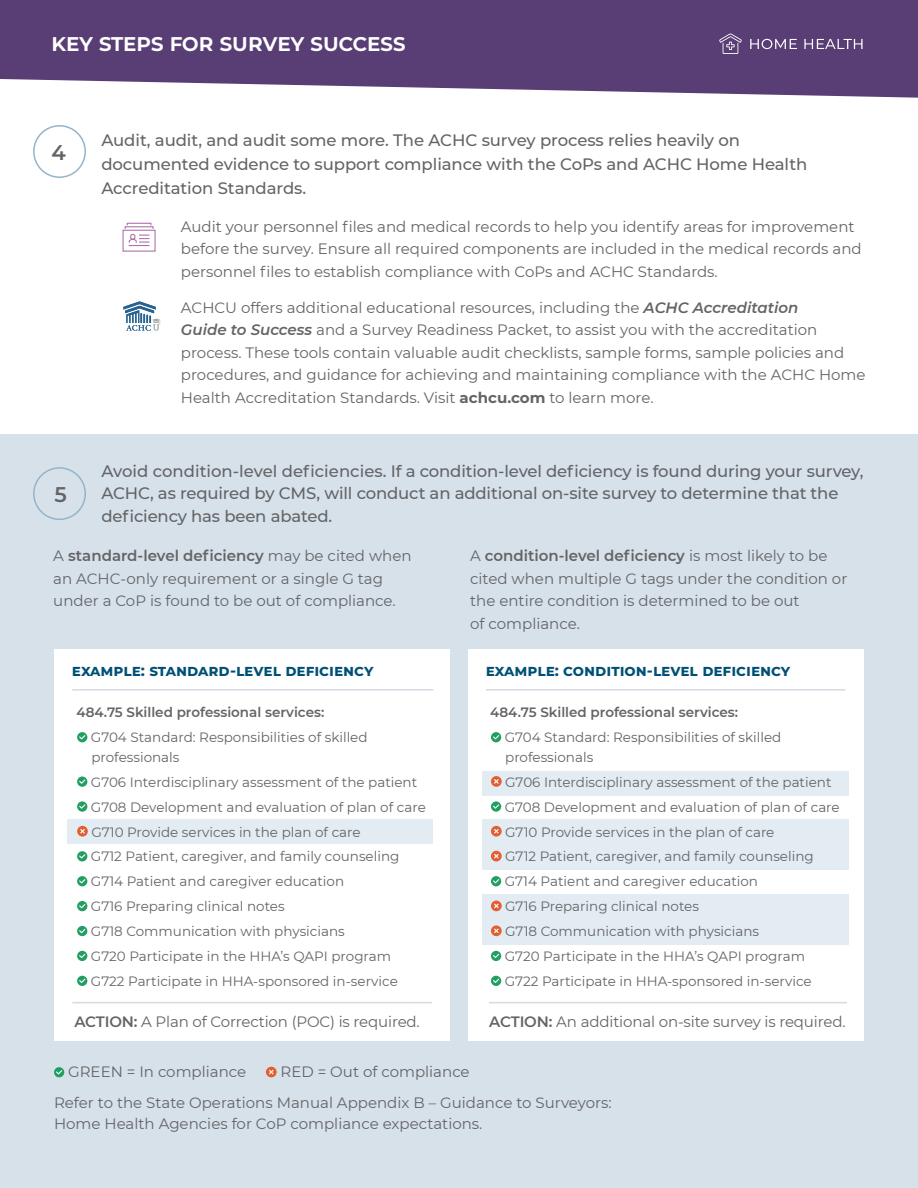
<style>
.page{position:relative;width:918px;height:1188px;background:#fff}
.page>*{position:absolute;margin:0;border:0;box-sizing:border-box;transform-origin:0 0}
.t1{font:600 24px "Montserrat";letter-spacing:-.02em;color:#fff}
.t2{font:600 21.15px "Montserrat";color:#636466}
.t3{font:500 16.5px/24px "Montserrat";letter-spacing:-.005em;color:#636466}
.t4{font:700 15.75px "Montserrat";color:#005075}
.t5{font:15px/22.5px "Montserrat";color:#636466}
.t6{font:13.5px/24.9px "Montserrat";color:#636466}
.t7{font:600 13.5px "Montserrat";color:#636466}
.s1{font-weight:600;font-style:italic}
.s2{font-weight:700}
.s3{font-weight:600}
</style>
<div class="page">
<div style="left:0;top:435px;width:918px;height:753px;background:#d7e1ea"></div>
<svg style="left:0;top:0;width:918px;height:98px;background:#695182"></svg>
<svg style="left:122px;top:222px;width:34px;height:30px"></svg>
<div style="left:33px;top:125px;width:53px;height:53px;border:2px solid #94b4cb;border-radius:50%"></div>
<div style="left:33px;top:467px;width:53px;height:53px;border:2px solid #94b4cb;border-radius:50%"></div>
<svg style="left:123px;top:301px;width:38px;height:30px"></svg>
<svg style="left:54px;top:1067px;width:10px;height:10px"></svg>
<svg style="left:56px;top:1070px;width:6px;height:4px"></svg>
<div style="left:266px;top:1067px;width:11px;height:10px;background:#e35e30;border-radius:50%"></div>
<svg style="left:269px;top:1070px;width:5px;height:4px"></svg>
<div style="left:54px;top:650px;width:395px;height:391px;background:#fff"></div>
<div style="left:469px;top:650px;width:395px;height:391px;background:#fff"></div>
<div style="left:67px;top:820px;width:366px;height:24px;background:#e3ecf2"></div>
<hr style="left:72px;top:689px;width:361px;height:2px;background:#d6dae2">
<hr style="left:72px;top:1002px;width:360px;height:1px;background:#d6dae2">
<hr style="left:486px;top:689px;width:359px;height:2px;background:#d6dae2">
<hr style="left:489px;top:1002px;width:358px;height:1px;background:#d6dae2">
<div style="left:77px;top:732px;width:10px;height:10px;background:#219e61;border-radius:50%"></div>
<svg style="left:79px;top:735px;width:6px;height:4px"></svg>
<svg style="left:77px;top:777px;width:10px;height:10px"></svg>
<svg style="left:79px;top:779px;width:6px;height:5px"></svg>
<svg style="left:77px;top:801px;width:10px;height:11px"></svg>
<svg style="left:79px;top:804px;width:6px;height:5px"></svg>
<div style="left:77px;top:826px;width:11px;height:11px;background:#e35e30;border-radius:50%"></div>
<svg style="left:80px;top:829px;width:5px;height:5px"></svg>
<svg style="left:77px;top:851px;width:10px;height:10px"></svg>
<svg style="left:79px;top:854px;width:6px;height:5px"></svg>
<div style="left:77px;top:876px;width:10px;height:10px;background:#219e61;border-radius:50%"></div>
<svg style="left:79px;top:879px;width:6px;height:4px"></svg>
<svg style="left:77px;top:901px;width:10px;height:10px"></svg>
<svg style="left:79px;top:904px;width:6px;height:4px"></svg>
<svg style="left:77px;top:926px;width:10px;height:10px"></svg>
<svg style="left:79px;top:929px;width:6px;height:4px"></svg>
<svg style="left:77px;top:951px;width:10px;height:10px"></svg>
<svg style="left:79px;top:954px;width:6px;height:4px"></svg>
<svg style="left:77px;top:976px;width:10px;height:10px"></svg>
<svg style="left:79px;top:979px;width:6px;height:4px"></svg>
<div style="left:482px;top:819px;width:367px;height:50px;background:#e3ecf2"></div>
<div style="left:482px;top:772px;width:367px;height:24px;background:#e3ecf2"></div>
<div style="left:482px;top:894px;width:367px;height:50px;background:#e3ecf2"></div>
<svg style="left:491px;top:732px;width:10px;height:10px"></svg>
<svg style="left:493px;top:735px;width:6px;height:4px"></svg>
<div style="left:491px;top:776px;width:11px;height:11px;background:#e35e30;border-radius:50%"></div>
<svg style="left:494px;top:779px;width:5px;height:5px"></svg>
<div style="left:491px;top:801px;width:10px;height:11px;background:#219e61;border-radius:50%"></div>
<svg style="left:493px;top:804px;width:6px;height:5px"></svg>
<div style="left:491px;top:826px;width:11px;height:11px;background:#e35e30;border-radius:50%"></div>
<svg style="left:494px;top:829px;width:5px;height:5px"></svg>
<div style="left:491px;top:851px;width:11px;height:10px;background:#e35e30;border-radius:50%"></div>
<svg style="left:494px;top:854px;width:5px;height:4px"></svg>
<svg style="left:491px;top:876px;width:10px;height:10px"></svg>
<svg style="left:493px;top:879px;width:6px;height:4px"></svg>
<div style="left:491px;top:901px;width:11px;height:10px;background:#e35e30;border-radius:50%"></div>
<svg style="left:494px;top:904px;width:5px;height:4px"></svg>
<div style="left:491px;top:925px;width:11px;height:11px;background:#e35e30;border-radius:50%"></div>
<svg style="left:494px;top:929px;width:5px;height:4px"></svg>
<svg style="left:491px;top:951px;width:10px;height:10px"></svg>
<svg style="left:493px;top:954px;width:6px;height:4px"></svg>
<svg style="left:491px;top:976px;width:10px;height:10px"></svg>
<svg style="left:493px;top:979px;width:6px;height:4px"></svg>
<svg style="left:750px;top:39px;width:47px;height:10px"></svg>
<svg style="left:804px;top:39px;width:59px;height:10px"></svg>
<svg style="left:719px;top:33px;width:23px;height:21px"></svg>
<h1 class="t1" style="left:51px;top:25px;width:356px">key steps for survey success</h1>
<h2 class="t2" style="left:52px;top:137px;width:16px">4</h2>
<p class="t3" style="left:101px;top:127px;width:707px">Audit, audit, and audit some more. The ACHC survey process relies heavily on documented evidence to support compliance with the CoPs and ACHC Home Health<br>Accreditation Standards.</p>
<p class="t5" style="left:181px;top:215px;width:682px">Audit your personnel files and medical records to help you identify areas for improvement before the survey. Ensure all required components are included in the medical records and personnel files to establish compliance with CoPs and ACHC Standards.</p>
<p class="t5" style="left:181px;top:296px;width:686px">ACHCU offers additional educational resources, including the <span class="s1">ACHC Accreditation<br>Guide to Success</span> and a Survey Readiness Packet, to assist you with the accreditation process. These tools contain valuable audit checklists, sample forms, sample policies and procedures, and guidance for achieving and maintaining compliance with the ACHC Home Health Accreditation Standards. Visit <span class="s2">ACHCU.COM</span> to learn more.</p>
<p class="t3" style="left:101px;top:459px;width:764px;line-height:22.5px">Avoid condition-level deficiencies. If a condition-level deficiency is found during your survey,<br>ACHC, as required by CMS, will conduct an additional on-site survey to determine that the deficiency has been abated.</p>
<p class="t5" style="left:53px;top:544px;width:360px">A <span class="s3">standard-level deficiency</span> may be cited when an ACHC-only requirement or a single G tag under a CoP is found to be out of compliance.</p>
<p class="t5" style="left:470px;top:544px;width:379px">A <span class="s3">condition-level deficiency</span> is most likely to be cited when multiple G tags under the condition or the entire condition is determined to be out<br>of compliance.</p>
<h2 class="t2" style="left:55px;top:479px;width:14px">5</h2>
<p class="t4" style="left:72px;top:659px;width:303px">EXAMPLE: STANDARD-LEVEL DEFICIENCY</p>
<p class="t4" style="left:486px;top:659px;width:306px">EXAMPLE: CONDITION-LEVEL DEFICIENCY</p>
<p class="t7" style="left:76px;top:703px;width:249px">484.75 Skilled professional services:</p>
<p class="t6" style="left:91px;top:727px;width:278px;line-height:19.5px">G704 Standard: Responsibilities of skilled professionals</p>
<p class="t6" style="left:91px;top:769px;width:336px">G706 Interdisciplinary assessment of the patient G708 Development and evaluation of plan of care G710 Provide services in the plan of care<br>G712 Patient, caregiver, and family counseling G714 Patient and caregiver education<br>G716 Preparing clinical notes<br>G718 Communication with physicians<br>G720 Participate in the HHA’s QAPI program G722 Participate in HHA-sponsored in-service</p>
<p class="t7" style="left:490px;top:703px;width:249px">484.75 Skilled professional services:</p>
<p class="t6" style="left:505px;top:727px;width:278px;line-height:19.5px">G704 Standard: Responsibilities of skilled professionals</p>
<p class="t6" style="left:505px;top:769px;width:336px">G706 Interdisciplinary assessment of the patient G708 Development and evaluation of plan of care G710 Provide services in the plan of care<br>G712 Patient, caregiver, and family counseling G714 Patient and caregiver education<br>G716 Preparing clinical notes<br>G718 Communication with physicians<br>G720 Participate in the HHA’s QAPI program G722 Participate in HHA-sponsored in-service</p>
<p class="t5" style="left:74px;top:1010px;width:347px"><span class="s3">ACTION:</span> A Plan of Correction (POC) is required.</p>
<p class="t5" style="left:489px;top:1010px;width:358px"><span class="s3">ACTION:</span> An additional on-site survey is required.</p>
<p class="t5" style="left:54px;top:1056px;width:559px;line-height:30.9px;text-indent:227px">RED = Out of compliance<br>Refer to the State Operations Manual Appendix B – Guidance to Surveyors:</p>
<p class="t5" style="left:54px;top:1112px;width:430px">Home Health Agencies for CoP compliance expectations.</p>
<p class="t5" style="left:68px;top:1060px;width:180px">GREEN = In compliance</p>
</div>
